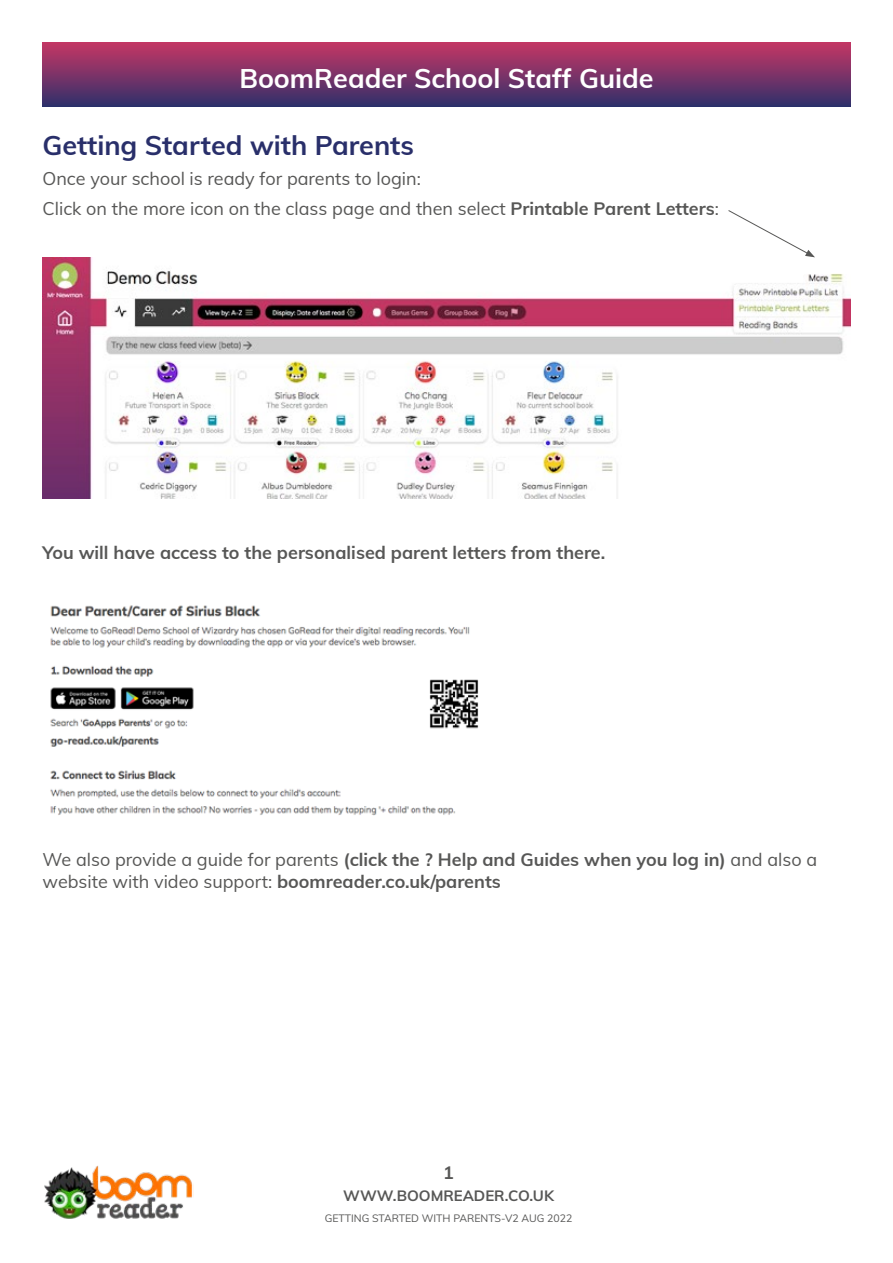
<style>
.page{position:relative;width:893px;height:1263px;background:#fff}
.page>*{position:absolute;margin:0;border:0;box-sizing:border-box;transform-origin:0 0}
.t1{font:700 27px "Muli";color:#fff}
.t2{font:700 27px "Muli";color:#292f6a}
.t3{font:18px/30.2px "Muli";color:#575756}
.t4{font:700 18px "Muli";color:#575756}
.t5{font:700 15px "Muli";color:#575756}
.t6{font:10.5px "Muli";color:#575756}
.s1{font-weight:700}
</style>
<div class="page">
<img style="left:44px;top:1165px;width:150px;height:54px">
<div style="left:43px;top:43px;width:807px;height:63px;background:linear-gradient(to bottom,#c53664,#32306b)"></div>
<img style="left:43px;top:257px;width:807px;height:241px">
<svg style="left:728px;top:210px;width:87px;height:47px"></svg>
<img style="left:50px;top:605px;width:429px;height:211px">
<h1 class="t1" style="left:239px;top:59px;width:416px">BoomReader School Staff Guide</h1>
<h1 class="t2" style="left:43px;top:125px;width:373px">Getting Started with Parents</h1>
<p class="t3" style="left:43px;top:162px;width:678px">Once your school is ready for parents to login:<br>Click on the more icon on the class page and then select <span class="s1">Printable Parent Letters</span>:</p>
<p class="t4" style="left:43px;top:540px;width:564px">You will have access to the personalised parent letters from there.</p>
<p class="t3" style="left:43px;top:848px;width:776px;line-height:21.6px">We also provide a guide for parents <span class="s1">(click the ? Help and Guides when you log in)</span> and also a website with video support: <span class="s1">boomreader.co.uk/parents</span></p>
<p class="t4" style="left:443px;top:1159px;width:12px">1</p>
<p class="t5" style="left:343px;top:1185px;width:212px">WWW.BOOMREADER.CO.UK</p>
<p class="t6" style="left:325px;top:1211px;width:249px">GETTING STARTED WITH PARENTS-V2 AUG 2022</p>
</div>
